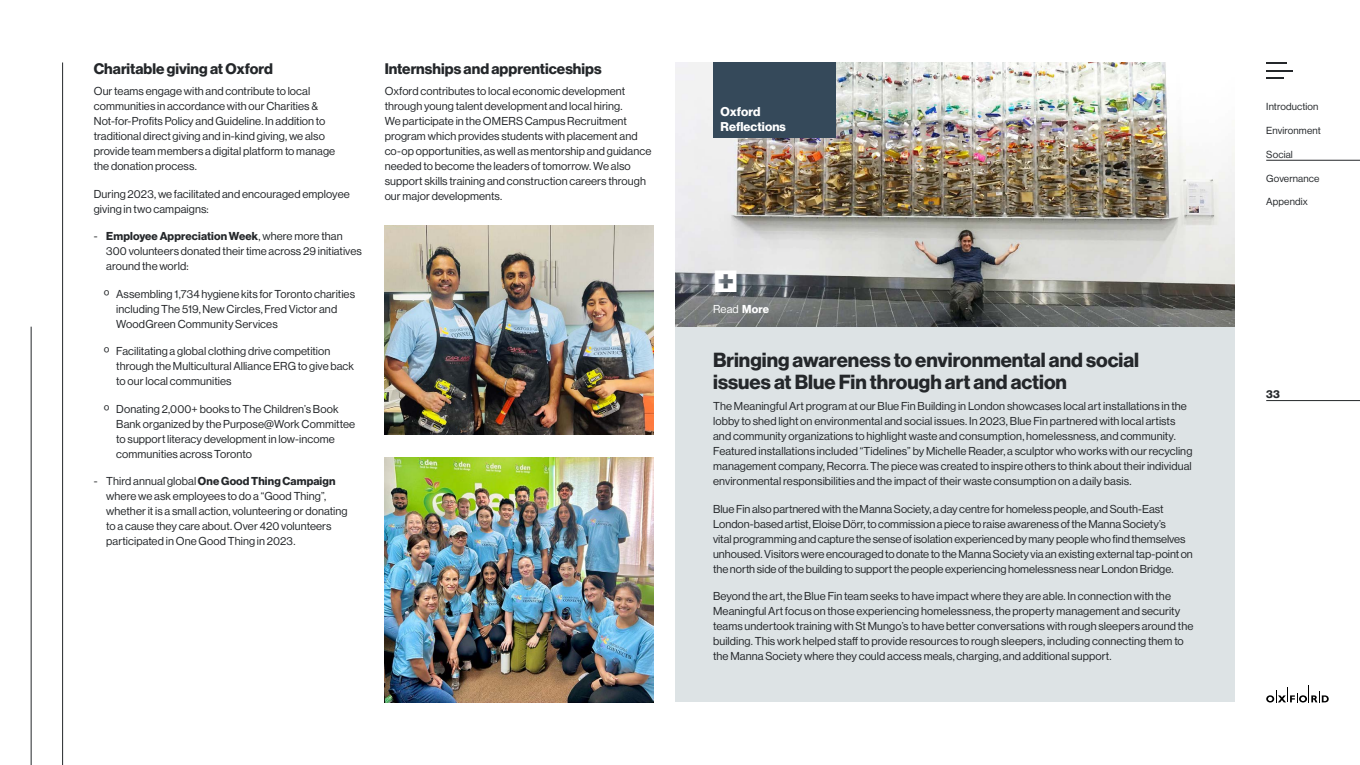
<style>
.page{position:relative;width:1360px;height:765px;background:#fff}
.page>*{position:absolute;margin:0;border:0;box-sizing:border-box;transform-origin:0 0}
.t1{font:20px/22.5px "N Haas Grotesk DS Pro 75 Bd";color:#24272a}
.t2{font:15px "N Haas Grotesk DS Pro 75 Bd";color:#24272a}
.t3{font:12.5px/15px "N Haas Grotesk DS Pro 75 Bd";letter-spacing:.005em;color:#fff}
.t4{font:11.25px/15px "N Haas Grotesk DS Pro 55 Rg";letter-spacing:.01em;color:#24272a}
.t5{font:11.25px "N Haas Grotesk DS Pro 75 Bd";letter-spacing:.01em;color:#24272a}
.t6{font:11.25px "N Haas Grotesk DS Pro 55 Rg";color:#fff}
.t7{font:10px "N Haas Grotesk DS Pro 55 Rg";letter-spacing:.015em;color:#24272a}
.s1{font-family:"N Haas Grotesk DS Pro 55 Rg"}
.s2{font-family:"N Haas Grotesk DS Pro 75 Bd"}
</style>
<div class="page">
<hr style="left:1266px;top:400px;width:94px;height:1px;background:#24272a">
<svg style="left:1266px;top:685px;width:63px;height:17px"></svg>
<hr style="left:1266px;top:62px;width:21px;height:2px;background:#24272a">
<hr style="left:1266px;top:70px;width:27px;height:2px;background:#24272a">
<svg style="left:1266px;top:77px;width:17px;height:2px"></svg>
<hr style="left:1266px;top:160px;width:94px;height:1px;background:#24272a">
<hr style="left:31px;top:327px;width:1px;height:438px;background:#24272a">
<hr style="left:62px;top:62px;width:1px;height:703px;background:#24272a">
<div style="left:676px;top:62px;width:559px;height:640px;background:#dde3e5"></div>
<img style="left:676px;top:62px;width:559px;height:264px">
<div style="left:713px;top:62px;width:123px;height:76px;background:#35495a"></div>
<img style="left:385px;top:225px;width:268px;height:210px">
<img style="left:385px;top:458px;width:268px;height:244px">
<svg style="left:715px;top:271px;width:22px;height:21px"></svg>
<h2 class="t2" style="left:94px;top:60px;width:181px">Charitable giving at Oxford</h2>
<p class="t4" style="left:94px;top:84px;width:243px">Our teams engage with and contribute to local communities in accordance with our Charities &amp; Not-for-Profits Policy and Guideline. In addition to traditional direct giving and in-kind giving, we also provide team members a digital platform to manage the donation process.</p>
<p class="t4" style="left:94px;top:186px;width:258px">During 2023, we facilitated and encouraged employee giving in two campaigns:</p>
<p class="t5" style="left:94px;top:230px;width:250px"><span class="s1">-</span> Employee Appreciation Week<span class="s1">, where more than</span></p>
<p class="t4" style="left:106px;top:244px;width:257px">300 volunteers donated their time across 29 initiatives around the world:</p>
<p class="t4" style="left:116px;top:286px;width:240px;text-indent:-12px">º Assembling 1,734 hygiene kits for Toronto charities including The 519, New Circles, Fred Victor and<br>WoodGreen Community Services</p>
<p class="t4" style="left:116px;top:344px;width:239px;text-indent:-12px">º Facilitating a global clothing drive competition through the Multicultural Alliance ERG to give back to our local communities</p>
<p class="t4" style="left:116px;top:401px;width:241px;text-indent:-12px">º Donating 2,000+ books to The Children’s Book Bank organized by the Purpose@Work Committee to support literacy development in low-income communities across Toronto</p>
<p class="t5" style="left:94px;top:475px;width:243px"><span class="s1">- Third annual global</span> One Good Thing Campaign</p>
<p class="t4" style="left:106px;top:489px;width:243px">where we ask employees to do a “Good Thing”, whether it is a small action, volunteering or donating to a cause they care about. Over 420 volunteers participated in One Good Thing in 2023.</p>
<h2 class="t2" style="left:385px;top:60px;width:218px">Internships and apprenticeships</h2>
<p class="t4" style="left:385px;top:84px;width:268px">Oxford contributes to local economic development through young talent development and local hiring.<br>We participate in the OMERS Campus Recruitment program which provides students with placement and co-op opportunities, as well as mentorship and guidance needed to become the leaders of tomorrow. We also support skills training and construction careers through our major developments.</p>
<p class="t3" style="left:721px;top:104px;width:67px">Oxford<br>Reflections</p>
<p class="t6" style="left:713px;top:303px;width:58px">Read <span class="s2">More</span></p>
<h1 class="t1" style="left:713px;top:349px;width:428px">Bringing awareness to environmental and social issues at Blue Fin through art and action</h1>
<p class="t4" style="left:713px;top:399px;width:481px">The Meaningful Art program at our Blue Fin Building in London showcases local art installations in the lobby to shed light on environmental and social issues. In 2023, Blue Fin partnered with local artists and community organizations to highlight waste and consumption, homelessness, and community.<br>Featured installations included “Tidelines” by Michelle Reader, a sculptor who works with our recycling management company, Recorra. The piece was created to inspire others to think about their individual environmental responsibilities and the impact of their waste consumption on a daily basis.</p>
<p class="t4" style="left:713px;top:502px;width:481px">Blue Fin also partnered with the Manna Society, a day centre for homeless people, and South-East London-based artist, Eloise Dörr, to commission a piece to raise awareness of the Manna Society’s<br>vital programming and capture the sense of isolation experienced by many people who find themselves unhoused. Visitors were encouraged to donate to the Manna Society via an existing external tap-point on the north side of the building to support the people experiencing homelessness near London Bridge.</p>
<p class="t4" style="left:713px;top:589px;width:482px">Beyond the art, the Blue Fin team seeks to have impact where they are able. In connection with the Meaningful Art focus on those experiencing homelessness, the property management and security teams undertook training with St Mungo’s to have better conversations with rough sleepers around the building. This work helped staff to provide resources to rough sleepers, including connecting them to the Manna Society where they could access meals, charging, and additional support.</p>
<p class="t7" style="left:1266px;top:101px;width:54px">Introduction</p>
<p class="t7" style="left:1266px;top:125px;width:56px">Environment</p>
<p class="t7" style="left:1266px;top:149px;width:28px">Social</p>
<p class="t7" style="left:1266px;top:172px;width:55px">Governance</p>
<p class="t7" style="left:1266px;top:196px;width:43px">Appendix</p>
<p class="t5" style="left:1266px;top:388px;width:15px">33</p>
</div>
